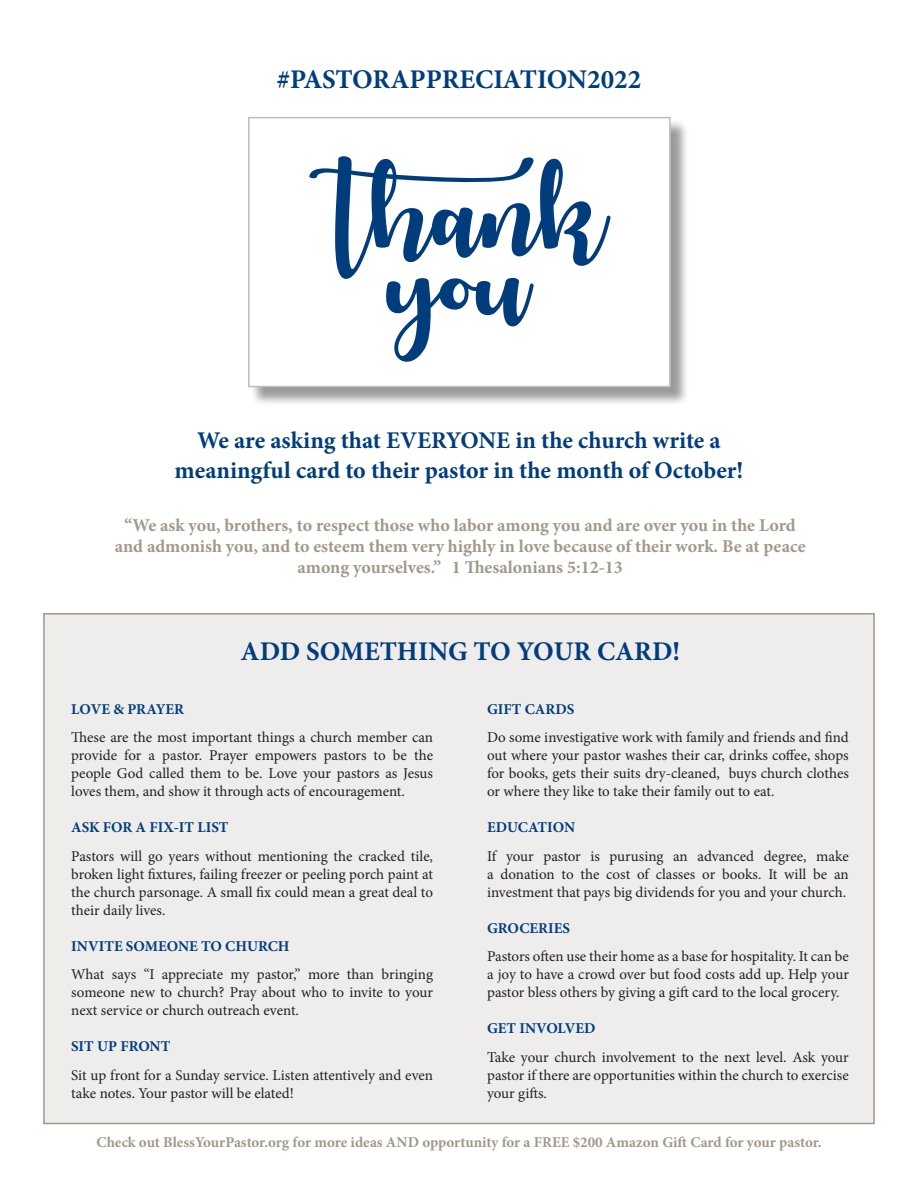
<style>
.page{position:relative;width:918px;height:1188px;background:#fff}
.page>*{position:absolute;margin:0;border:0;box-sizing:border-box;transform-origin:0 0}
.t1{font:700 27px "Minion Pro";color:#013d7d}
.t2{font:700 24px/30px "Minion Pro";color:#013d7d;text-align:center}
.t3{font:700 18px/21px "Minion Pro";color:#a1988a;text-align:center}
.t4{font:15px/18px "Minion Pro";letter-spacing:-.005em;color:#231f20;text-align:justify}
.t5{font:700 15px "Minion Pro";color:#013d7d}
.t6{font:700 15px "Minion Pro";color:#a1988a}
</style>
<div class="page">
<div style="left:250px;top:119px;width:439px;height:287px;background:#231f20;opacity:.45"></div>
<div style="left:248px;top:117px;width:423px;height:270px;background:#fff;border:2px solid #bcbdc0"></div>
<svg style="left:309px;top:156px;width:302px;height:206px"></svg>
<div style="left:43px;top:613px;width:832px;height:511px;background:#efedeb;border:2px solid #a1988a"></div>
<p class="t1" style="left:277px;top:61px;width:366px">#PASTORAPPRECIATION2022</p>
<p class="t2" style="left:175px;top:425px;width:570px">We are asking that EVERYONE in the church write a meaningful card to their pastor in the month of October!</p>
<p class="t3" style="left:115px;top:514px;width:692px">“We ask you, brothers, to respect those who labor among you and are over you in the Lord and admonish you, and to esteem them very highly in love because of their work. Be at peace among yourselves.” 1 Thesalonians 5:12-13</p>
<p class="t1" style="left:241px;top:633px;width:441px">ADD SOMETHING TO YOUR CARD!</p>
<p class="t5" style="left:487px;top:698px;width:89px">GIFT CARDS</p>
<p class="t4" style="left:487px;top:728px;width:363px">Do some investigative work with family and friends and find out where your pastor washes their car, drinks coffee, shops for books, gets their suits dry-cleaned, buys church clothes or where they like to take their family out to eat.</p>
<p class="t5" style="left:487px;top:817px;width:90px">EDUCATION</p>
<p class="t4" style="left:487px;top:847px;width:363px">If your pastor is purusing an advanced degree, make a donation to the cost of classes or books. It will be an investment that pays big dividends for you and your church.</p>
<p class="t5" style="left:487px;top:917px;width:85px">GROCERIES</p>
<p class="t4" style="left:487px;top:947px;width:363px">Pastors often use their home as a base for hospitality. It can be a joy to have a crowd over but food costs add up. Help your pastor bless others by giving a gift card to the local grocery.</p>
<p class="t5" style="left:487px;top:1018px;width:110px">GET INVOLVED</p>
<p class="t4" style="left:487px;top:1048px;width:363px">Take your church involvement to the next level. Ask your pastor if there are opportunities within the church to exercise your gifts.</p>
<p class="t6" style="left:96px;top:1131px;width:727px">Check out BlessYourPastor.org for more ideas AND opportunity for a FREE $200 Amazon Gift Card for your pastor.</p>
<p class="t5" style="left:71px;top:698px;width:114px">LOVE &amp; PRAYER</p>
<p class="t4" style="left:71px;top:728px;width:363px">These are the most important things a church member can provide for a pastor. Prayer empowers pastors to be the people God called them to be. Love your pastors as Jesus loves them, and show it through acts of encouragement.</p>
<p class="t5" style="left:71px;top:817px;width:159px">ASK FOR A FIX-IT LIST</p>
<p class="t4" style="left:71px;top:847px;width:363px">Pastors will go years without mentioning the cracked tile, broken light fixtures, failing freezer or peeling porch paint at the church parsonage. A small fix could mean a great deal to their daily lives.</p>
<p class="t5" style="left:71px;top:935px;width:220px">INVITE SOMEONE TO CHURCH</p>
<p class="t4" style="left:71px;top:965px;width:363px">What says “I appreciate my pastor,” more than bringing someone new to church? Pray about who to invite to your next service or church outreach event.</p>
<p class="t5" style="left:71px;top:1036px;width:101px">SIT UP FRONT</p>
<p class="t4" style="left:71px;top:1066px;width:363px">Sit up front for a Sunday service. Listen attentively and even take notes. Your pastor will be elated!</p>
</div>
